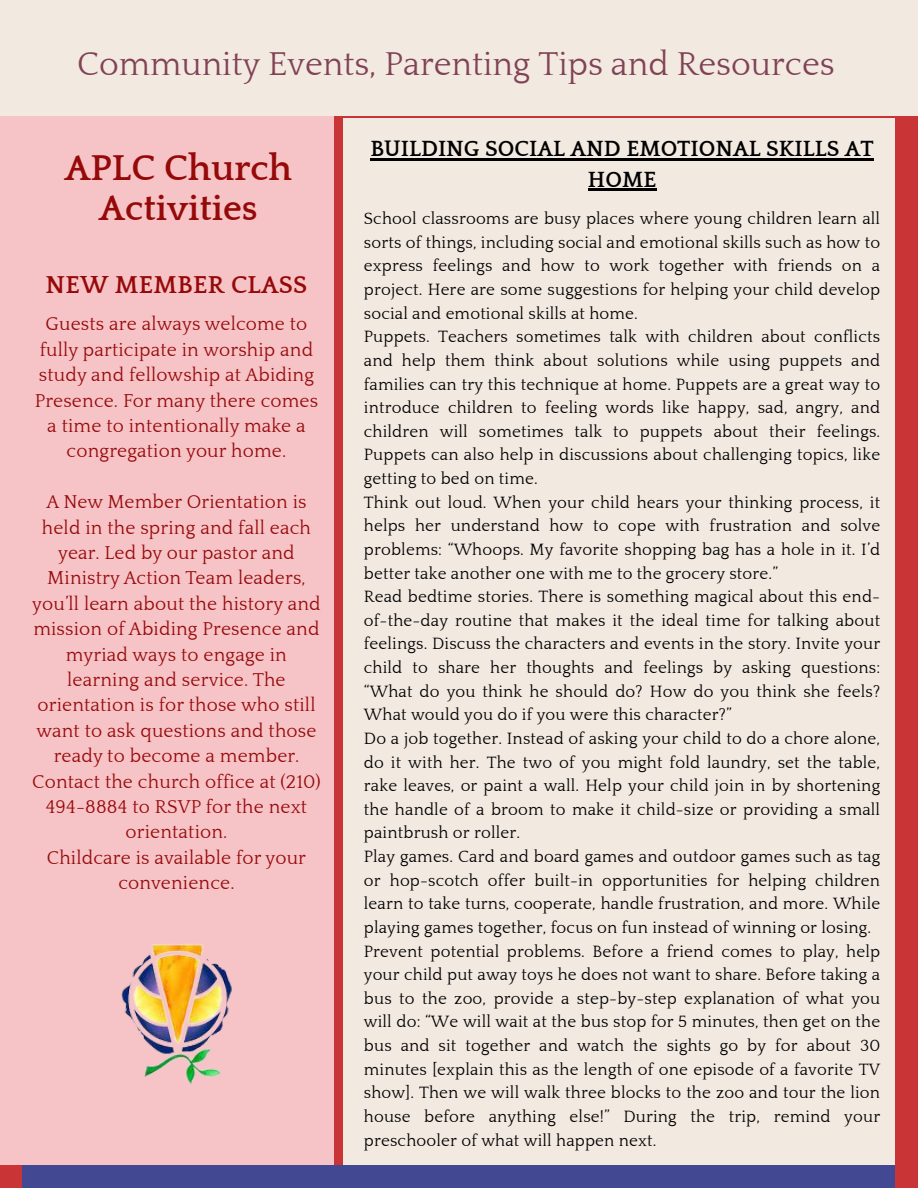
<style>
.page{position:relative;width:918px;height:1188px;background:#c93536}
.page>*{position:absolute;margin:0;border:0;box-sizing:border-box;transform-origin:0 0}
.t1{font:700 36.9px/40.5px "Quattrocento";color:#960909;text-align:center}
.t2{font:33.9px "Quattrocento";color:#814256}
.t3{font:700 25.05px "Quattrocento";letter-spacing:.01em;color:#960909}
.t4{font:700 22.65px/30.3px "Quattrocento";color:#000;text-align:center}
.t5{font:19.05px/25.3px "Quattrocento";letter-spacing:.01em;color:#960909;text-align:center}
.t6{font:16.8px/23.7px "Quattrocento";letter-spacing:.01em;color:#000}
</style>
<div class="page">
<div style="left:344px;top:118px;width:551px;height:1059px;background:#f2e9e1"></div>
<div style="left:23px;top:1165px;width:872px;height:23px;background:#424891"></div>
<div style="left:0;top:115px;width:333px;height:1050px;background:#f6c3c7"></div>
<div style="left:0;top:0;width:918px;height:115px;background:#f2e9e1"></div>
<img style="left:121px;top:944px;width:111px;height:141px">
<hr style="left:370px;top:158px;width:504px;height:3px;background:#000">
<hr style="left:588px;top:189px;width:68px;height:2px;background:#000">
<h2 class="t2" style="left:77px;top:46px;width:759px">Community Events, Parenting Tips and Resources</h2>
<h1 class="t1" style="left:65px;top:149px;width:229px">APLC Church<br>Activities</h1>
<h3 class="t3" style="left:46px;top:272px;width:263px">NEW MEMBER CLASS</h3>
<p class="t5" style="left:35px;top:312px;width:285px">Guests are always welcome to fully participate in worship and study and fellowship at Abiding<br>Presence. For many there comes a time to intentionally make a congregation your home.</p>
<p class="t5" style="left:32px;top:490px;width:290px">A New Member Orientation is held in the spring and fall each year. Led by our pastor and<br>Ministry Action Team leaders, you’ll learn about the history and mission of Abiding Presence and myriad ways to engage in learning and service. The orientation is for those who still want to ask questions and those ready to become a member.<br>Contact the church office at (210)<br>494-8884 to RSVP for the next orientation.<br>Childcare is available for your convenience.</p>
<h3 class="t4" style="left:370px;top:134px;width:505px">BUILDING SOCIAL AND EMOTIONAL SKILLS AT<br>HOME</h3>
<p class="t6" style="left:364px;top:207px;width:518px">School classrooms are busy places where young children learn all sorts of things, including social and emotional skills such as how to express feelings and how to work together with friends on a project. Here are some suggestions for helping your child develop social and emotional skills at home.<br>Puppets. Teachers sometimes talk with children about conflicts and help them think about solutions while using puppets and families can try this technique at home. Puppets are a great way to introduce children to feeling words like happy, sad, angry, and children will sometimes talk to puppets about their feelings.<br>Puppets can also help in discussions about challenging topics, like getting to bed on time.<br>Think out loud. When your child hears your thinking process, it helps her understand how to cope with frustration and solve problems: “Whoops. My favorite shopping bag has a hole in it. I’d better take another one with me to the grocery store.”<br>Read bedtime stories. There is something magical about this end&shy;of-the-day routine that makes it the ideal time for talking about feelings. Discuss the characters and events in the story. Invite your child to share her thoughts and feelings by asking questions: “What do you think he should do? How do you think she feels?<br>What would you do if you were this character?”<br>Do a job together. Instead of asking your child to do a chore alone, do it with her. The two of you might fold laundry, set the table, rake leaves, or paint a wall. Help your child join in by shortening the handle of a broom to make it child-size or providing a small paintbrush or roller.<br>Play games. Card and board games and outdoor games such as tag or hop-scotch offer built-in opportunities for helping children learn to take turns, cooperate, handle frustration, and more. While playing games together, focus on fun instead of winning or losing.<br>Prevent potential problems. Before a friend comes to play, help your child put away toys he does not want to share. Before taking a bus to the zoo, provide a step-by-step explanation of what you will do: “We will wait at the bus stop for 5 minutes, then get on the bus and sit together and watch the sights go by for about 30 minutes [explain this as the length of one episode of a favorite TV show]. Then we will walk three blocks to the zoo and tour the lion house before anything else!” During the trip, remind your preschooler of what will happen next.</p>
</div>
